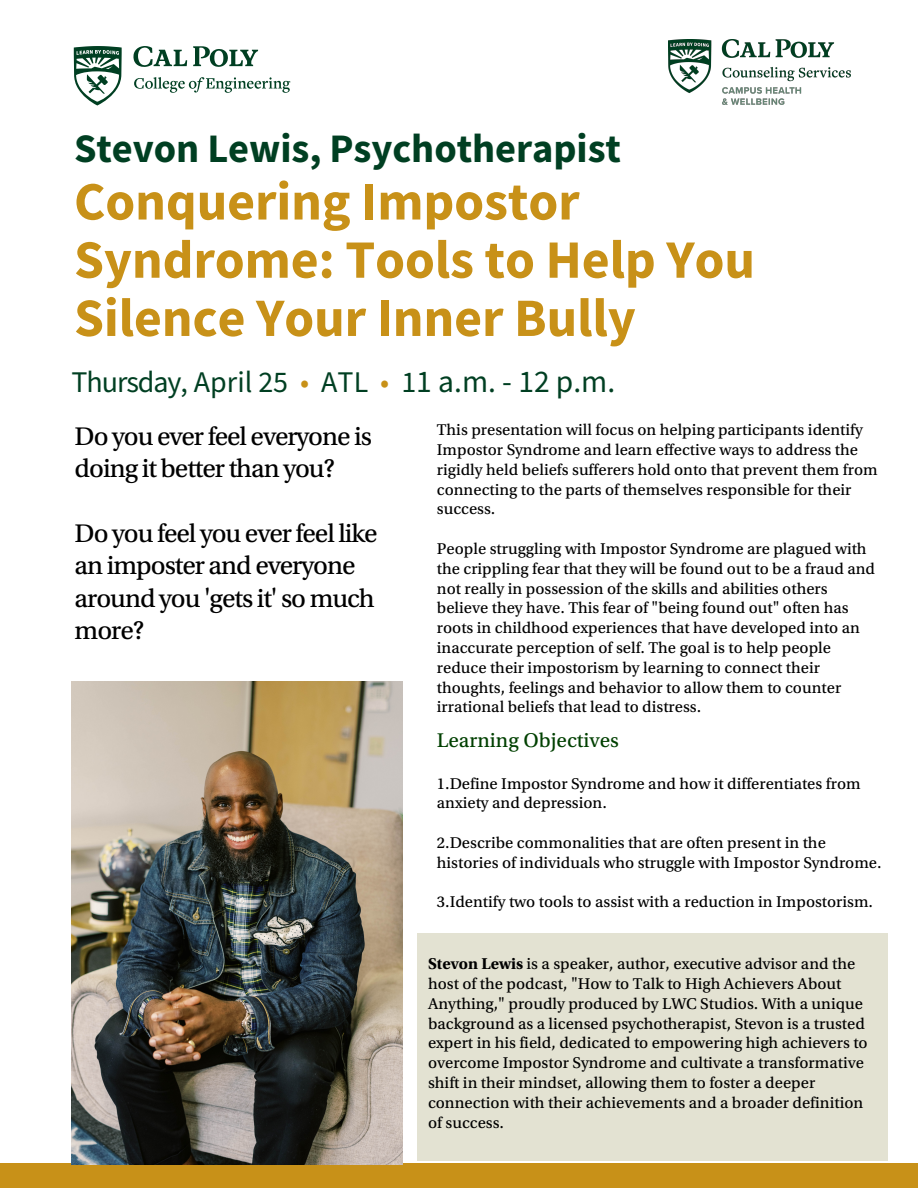
<style>
.page{position:relative;width:918px;height:1188px;background:#fff}
.page>*{position:absolute;margin:0;border:0;box-sizing:border-box;transform-origin:0 0}
.avenir_9_14{font:700 54px/58.2px "Source Sans Pro";letter-spacing:-.005em;color:#c89118}
.avenir_9_14-2{font:700 40.5px "Source Sans Pro";color:#003f22}
.avenir_9_14-3{font:30px "Source Sans Pro";letter-spacing:-.015em;color:#003f22}
.t1{font:27px/32.4px "Utopia Std Capt";letter-spacing:-.04em;color:#000}
.t2{font:21px "Utopia Std Capt";color:#004000}
.t3{font:16.5px/19.8px "Utopia Std Capt";color:#000}
.s1{color:#c89118}
.s2{font-size:31.5px}
.s3{font-family:"Utopia Std";font-weight:700}
</style>
<div class="page">
<div style="left:0;top:1163px;width:918px;height:25px;background:#c89118"></div>
<svg style="left:133px;top:46px;width:54px;height:21px"></svg>
<svg style="left:193px;top:46px;width:65px;height:21px"></svg>
<svg style="left:74px;top:46px;width:48px;height:60px"></svg>
<svg style="left:134px;top:77px;width:156px;height:16px"></svg>
<div style="left:418px;top:933px;width:470px;height:228px;background:#e3e2d2"></div>
<img style="left:72px;top:681px;width:330px;height:483px">
<img style="left:669px;top:40px;width:181px;height:65px">
<p class="avenir_9_14-2" style="left:74px;top:121px;width:549px">Stevon Lewis, Psychotherapist</p>
<p class="avenir_9_14" style="left:74px;top:172px;width:683px">Conquering Impostor<br>Syndrome: Tools to Help You<br>Silence Your Inner Bully</p>
<p class="avenir_9_14-3" style="left:71px;top:363px;width:545px">Thursday, April 25 <span class="s1">•</span> ATL <span class="s1">•</span> 1<span class="s2">1 a.m. - 12 p.m.</span></p>
<h3 class="t1" style="left:75px;top:420px;width:299px">Do you ever feel everyone is doing it better than you?</h3>
<h3 class="t1" style="left:75px;top:517px;width:305px">Do you feel you ever feel like an imposter and everyone around you 'gets it' so much more?</h3>
<p class="t3" style="left:437px;top:420px;width:442px">This presentation will focus on helping participants identify Impostor Syndrome and learn effective ways to address the rigidly held beliefs sufferers hold onto that prevent them from connecting to the parts of themselves responsible for their success.</p>
<p class="t3" style="left:437px;top:539px;width:440px">People struggling with Impostor Syndrome are plagued with the crippling fear that they will be found out to be a fraud and not really in possession of the skills and abilities others believe they have. This fear of "being found out" often has roots in childhood experiences that have developed into an inaccurate perception of self. The goal is to help people reduce their impostorism by learning to connect their thoughts, feelings and behavior to allow them to counter irrational beliefs that lead to distress.</p>
<p class="t2" style="left:437px;top:729px;width:184px">Learning Objectives</p>
<p class="t3" style="left:437px;top:774px;width:425px">1.Define Impostor Syndrome and how it differentiates from anxiety and depression.</p>
<p class="t3" style="left:437px;top:833px;width:446px">2.Describe commonalities that are often present in the histories of individuals who struggle with Impostor Syndrome.</p>
<p class="t3" style="left:437px;top:892px;width:438px">3.Identify two tools to assist with a reduction in Impostorism.</p>
<p class="t3" style="left:428px;top:954px;width:441px"><span class="s3">Stevon Lewis</span> is a speaker, author, executive advisor and the host of the podcast, "How to Talk to High Achievers About Anything," proudly produced by LWC Studios. With a unique background as a licensed psychotherapist, Stevon is a trusted expert in his field, dedicated to empowering high achievers to overcome Impostor Syndrome and cultivate a transformative shift in their mindset, allowing them to foster a deeper connection with their achievements and a broader definition of success.</p>
</div>
